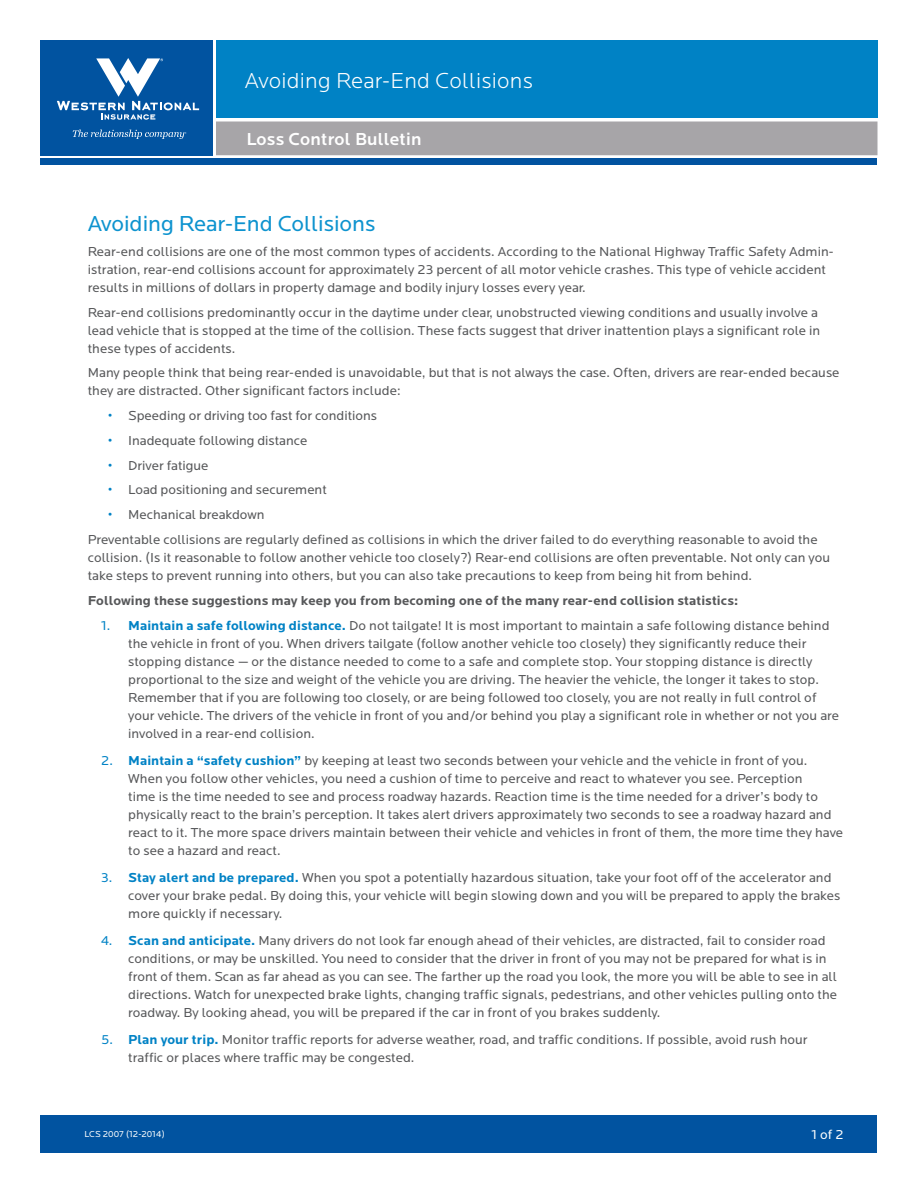
<style>
.page{position:relative;width:918px;height:1188px;background:#fff}
.page>*{position:absolute;margin:0;border:0;box-sizing:border-box;transform-origin:0 0}
.t1{font:300 22.5px "Locator";letter-spacing:.01em;color:#fff}
.t2{font:22.5px "Locator";color:#0d93cf}
.t3{font:500 18px "Locator";letter-spacing:.01em;color:#fff}
.Body_Copy{font:13.5px/18px "Locator";letter-spacing:.005em;color:#57585a}
.Bold_Copy{font:700 13.5px "Locator";letter-spacing:.005em;color:#57585a}
.t4{font:13.5px "Locator";color:#fff}
.t5{font:9px "Locator";letter-spacing:-.005em;color:#fff}
.s1{font-weight:700;color:#0082c5}
.s2{color:#0082c5}
</style>
<div class="page">
<div style="left:40px;top:40px;width:173px;height:116px;background:#0153a0"></div>
<svg style="left:73px;top:130px;width:113px;height:9px"></svg>
<svg style="left:57px;top:58px;width:142px;height:62px"></svg>
<div style="left:216px;top:122px;width:662px;height:33px;background:#a7a5a8"></div>
<div style="left:40px;top:159px;width:838px;height:6px;background:#0153a0"></div>
<div style="left:216px;top:40px;width:662px;height:78px;background:#0082c5"></div>
<div style="left:40px;top:1115px;width:838px;height:38px;background:#0153a0"></div>
<p class="t1" style="left:245px;top:69px;width:290px">Avoiding Rear-End Collisions</p>
<p class="t3" style="left:246px;top:129px;width:177px">Loss Control Bulletin</p>
<p class="t2" style="left:88px;top:212px;width:289px">Avoiding Rear-End Collisions</p>
<p class="Body_Copy" style="left:88px;top:243px;width:747px">Rear-end collisions are one of the most common types of accidents. According to the National Highway Traffic Safety Admin&shy;istration, rear-end collisions account for approximately 23 percent of all motor vehicle crashes. This type of vehicle accident results in millions of dollars in property damage and bodily injury losses every year.</p>
<p class="Body_Copy" style="left:88px;top:304px;width:734px">Rear-end collisions predominantly occur in the daytime under clear, unobstructed viewing conditions and usually involve a lead vehicle that is stopped at the time of the collision. These facts suggest that driver inattention plays a significant role in these types of accidents.</p>
<p class="Body_Copy" style="left:88px;top:364px;width:753px">Many people think that being rear-ended is unavoidable, but that is not always the case. Often, drivers are rear-ended because they are distracted. Other significant factors include:</p>
<p class="Body_Copy" style="left:108px;top:407px;width:271px"><span class="s1">•</span> Speeding or driving too fast for conditions</p>
<p class="Body_Copy" style="left:108px;top:432px;width:201px"><span class="s1">•</span> Inadequate following distance</p>
<p class="Body_Copy" style="left:108px;top:457px;width:102px"><span class="s1">•</span> Driver fatigue</p>
<p class="Body_Copy" style="left:108px;top:481px;width:220px"><span class="s1">•</span> Load positioning and securement</p>
<p class="Body_Copy" style="left:108px;top:506px;width:158px"><span class="s1">•</span> Mechanical breakdown</p>
<p class="Body_Copy" style="left:88px;top:531px;width:744px">Preventable collisions are regularly defined as collisions in which the driver failed to do everything reasonable to avoid the collision. (Is it reasonable to follow another vehicle too closely?) Rear-end collisions are often preventable. Not only can you take steps to prevent running into others, but you can also take precautions to keep from being hit from behind.</p>
<p class="Bold_Copy" style="left:88px;top:592px;width:652px">Following these suggestions may keep you from becoming one of the many rear-end collision statistics:</p>
<p class="Body_Copy" style="left:128px;top:617px;width:712px;text-indent:-27px"><span class="s2">1.</span> <span class="s1">Maintain a safe following distance.</span> Do not tailgate! It is most important to maintain a safe following distance behind the vehicle in front of you. When drivers tailgate (follow another vehicle too closely) they significantly reduce their stopping distance — or the distance needed to come to a safe and complete stop. Your stopping distance is directly proportional to the size and weight of the vehicle you are driving. The heavier the vehicle, the longer it takes to stop.<br>Remember that if you are following too closely, or are being followed too closely, you are not really in full control of your vehicle. The drivers of the vehicle in front of you and/or behind you play a significant role in whether or not you are involved in a rear-end collision.</p>
<p class="Body_Copy" style="left:128px;top:752px;width:716px;text-indent:-27px"><span class="s2">2.</span> <span class="s1">Maintain a “safety cushion”</span> by keeping at least two seconds between your vehicle and the vehicle in front of you.<br>When you follow other vehicles, you need a cushion of time to perceive and react to whatever you see. Perception<br>time is the time needed to see and process roadway hazards. Reaction time is the time needed for a driver’s body to physically react to the brain’s perception. It takes alert drivers approximately two seconds to see a roadway hazard and react to it. The more space drivers maintain between their vehicle and vehicles in front of them, the more time they have to see a hazard and react.</p>
<p class="Body_Copy" style="left:128px;top:869px;width:714px;text-indent:-27px"><span class="s2">3.</span> <span class="s1">Stay alert and be prepared.</span> When you spot a potentially hazardous situation, take your foot off of the accelerator and cover your brake pedal. By doing this, your vehicle will begin slowing down and you will be prepared to apply the brakes more quickly if necessary.</p>
<p class="Body_Copy" style="left:128px;top:932px;width:710px;text-indent:-27px"><span class="s2">4.</span> <span class="s1">Scan and anticipate.</span> Many drivers do not look far enough ahead of their vehicles, are distracted, fail to consider road conditions, or may be unskilled. You need to consider that the driver in front of you may not be prepared for what is in front of them. Scan as far ahead as you can see. The farther up the road you look, the more you will be able to see in all directions. Watch for unexpected brake lights, changing traffic signals, pedestrians, and other vehicles pulling onto the roadway. By looking ahead, you will be prepared if the car in front of you brakes suddenly.</p>
<p class="Body_Copy" style="left:128px;top:1031px;width:681px;text-indent:-27px"><span class="s2">5.</span> <span class="s1">Plan your trip.</span> Monitor traffic reports for adverse weather, road, and traffic conditions. If possible, avoid rush hour traffic or places where traffic may be congested.</p>
<p class="t5" style="left:84px;top:1130px;width:82px">LCS 2007 (12-2014)</p>
<p class="t4" style="left:811px;top:1127px;width:34px">1 of 2</p>
</div>
